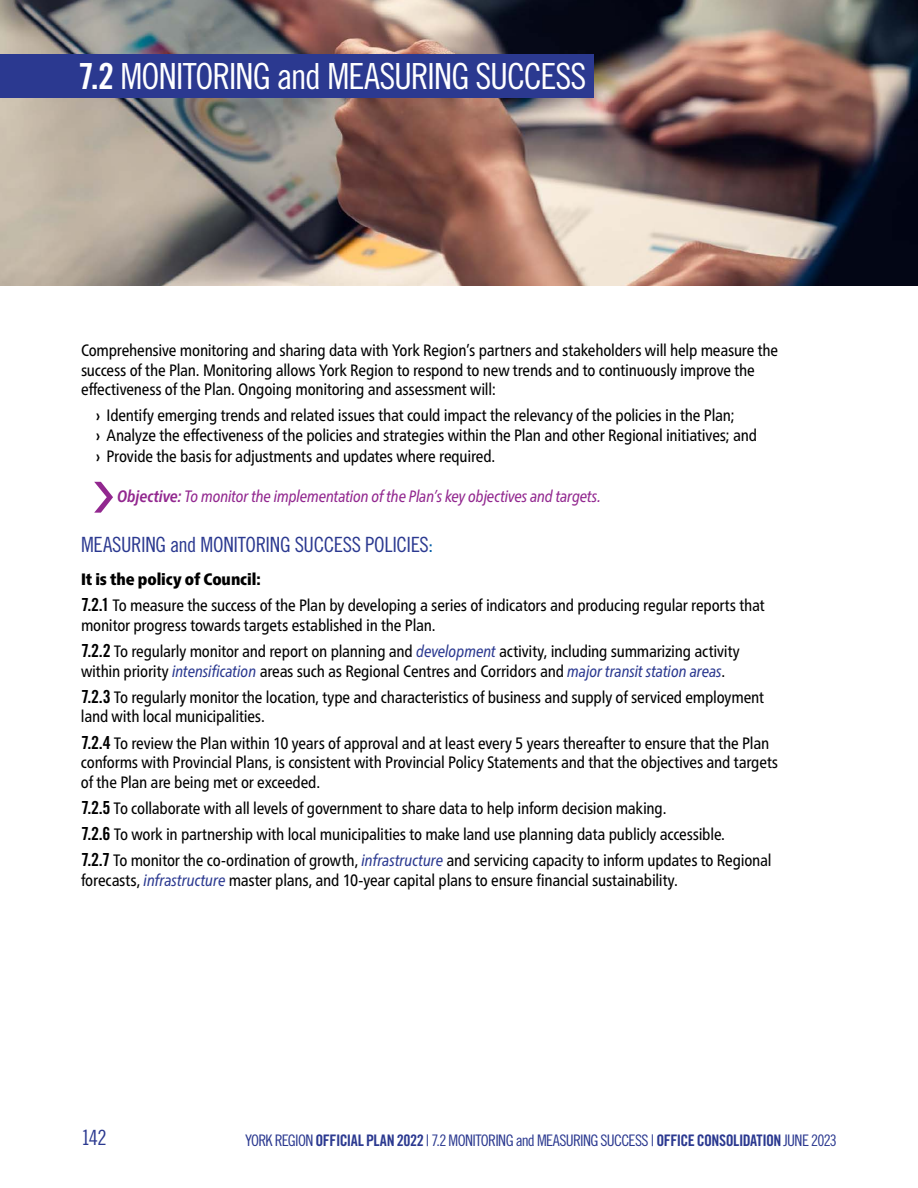
<style>
.page{position:relative;width:918px;height:1188px;background:#fff}
.page>*{position:absolute;margin:0;border:0;box-sizing:border-box;transform-origin:0 0}
.chapterPgHead{font:36px "Trade Gothic LT Pro Cn 18";letter-spacing:-.03em;color:#fff}
.t1{font:21px "Trade Gothic LT Pro Cn 18";letter-spacing:-.02em;color:#2b3990}
.t2{font:condensed 16.5px/19.5px "Frutiger Neue LT Pro";letter-spacing:-.015em;color:#000}
.Goal_Objective{font:italic condensed 16.5px "Frutiger Neue LT Pro";letter-spacing:-.015em;color:#92278f}
.t3{font:900 condensed 16.5px "Frutiger Neue LT Pro";letter-spacing:-.005em;color:#000}
.t4{font:15.9px "Trade Gothic LT Pro Cn 18";letter-spacing:-.04em;color:#2b3990}
.s1{font-family:"Trade Gothic LT Pro Bd Cn 20"}
.s2{font-weight:700}
.s3{color:#005ca6}
.s4{font-family:"Trade Gothic LT Pro Bd Cn 20";font-stretch:normal;font-size:18px}
.s5{font-style:italic;color:#2b3990}
</style>
<div class="page">
<img style="left:0;top:0;width:918px;height:285px">
<div style="left:0;top:54px;width:594px;height:44px;background:#2b3990"></div>
<svg style="left:94px;top:482px;width:19px;height:31px"></svg>
<p class="chapterPgHead" style="left:78px;top:55px;width:510px"><span class="s1">7.2</span> MONITORING and MEASURING SUCCESS</p>
<p class="t2" style="left:81px;top:341px;width:699px">Comprehensive monitoring and sharing data with York Region’s partners and stakeholders will help measure the success of the Plan. Monitoring allows York Region to respond to new trends and to continuously improve the effectiveness of the Plan. Ongoing monitoring and assessment will:</p>
<p class="t2" style="left:96px;top:406px;width:640px"><span class="s2">›</span> Identify emerging trends and related issues that could impact the relevancy of the policies in the Plan;</p>
<p class="t2" style="left:96px;top:425px;width:663px"><span class="s2">›</span> Analyze the effectiveness of the policies and strategies within the Plan and other Regional initiatives; and</p>
<p class="t2" style="left:96px;top:446px;width:401px"><span class="s2">›</span> Provide the basis for adjustments and updates where required.</p>
<p class="Goal_Objective" style="left:117px;top:486px;width:485px"><span class="s2">Objective:</span> To monitor the implementation of the Plan’s key objectives and targets.</p>
<h4 class="t1" style="left:81px;top:532px;width:354px">MEASURING and MONITORING SUCCESS POLICIES<span class="s3">:</span></h4>
<h5 class="t3" style="left:81px;top:570px;width:182px">It is the policy of Council:</h5>
<p class="t2" style="left:81px;top:596px;width:685px"><span class="s4">7.2.1</span> To measure the success of the Plan by developing a series of indicators and producing regular reports that monitor progress towards targets established in the Plan.</p>
<p class="t2" style="left:81px;top:642px;width:660px"><span class="s4">7.2.2</span> To regularly monitor and report on planning and <span class="s5">development</span> activity, including summarizing activity within priority <span class="s5">intensification</span> areas such as Regional Centres and Corridors and <span class="s5">major transit station areas</span>.</p>
<p class="t2" style="left:81px;top:687px;width:685px"><span class="s4">7.2.3</span> To regularly monitor the location, type and characteristics of business and supply of serviced employment land with local municipalities.</p>
<p class="t2" style="left:81px;top:733px;width:699px"><span class="s4">7.2.4</span> To review the Plan within 10 years of approval and at least every 5 years thereafter to ensure that the Plan conforms with Provincial Plans, is consistent with Provincial Policy Statements and that the objectives and targets of the Plan are being met or exceeded.</p>
<p class="t2" style="left:81px;top:795px;width:692px;line-height:26.2px"><span class="s4">7.2.5</span> To collaborate with all levels of government to share data to help inform decision making.<br><span class="s4">7.2.6</span> To work in partnership with local municipalities to make land use planning data publicly accessible.<br><span class="s4">7.2.7</span> To monitor the co-ordination of growth, <span class="s5">infrastructure</span> and servicing capacity to inform updates to Regional</p>
<p class="t2" style="left:81px;top:870px;width:598px">forecasts, <span class="s5">infrastructure</span> master plans, and 10-year capital plans to ensure financial sustainability.</p>
<p class="t1" style="left:81px;top:1125px;width:27px">142</p>
<p class="t4" style="left:245px;top:1131px;width:593px">YORK REGION <span class="s1">OFFICIAL PLAN 2022</span> | 7.2 MONITORING and MEASURING SUCCESS | <span class="s1">OFFICE CONSOLIDATION</span> JUNE 2023</p>
</div>
